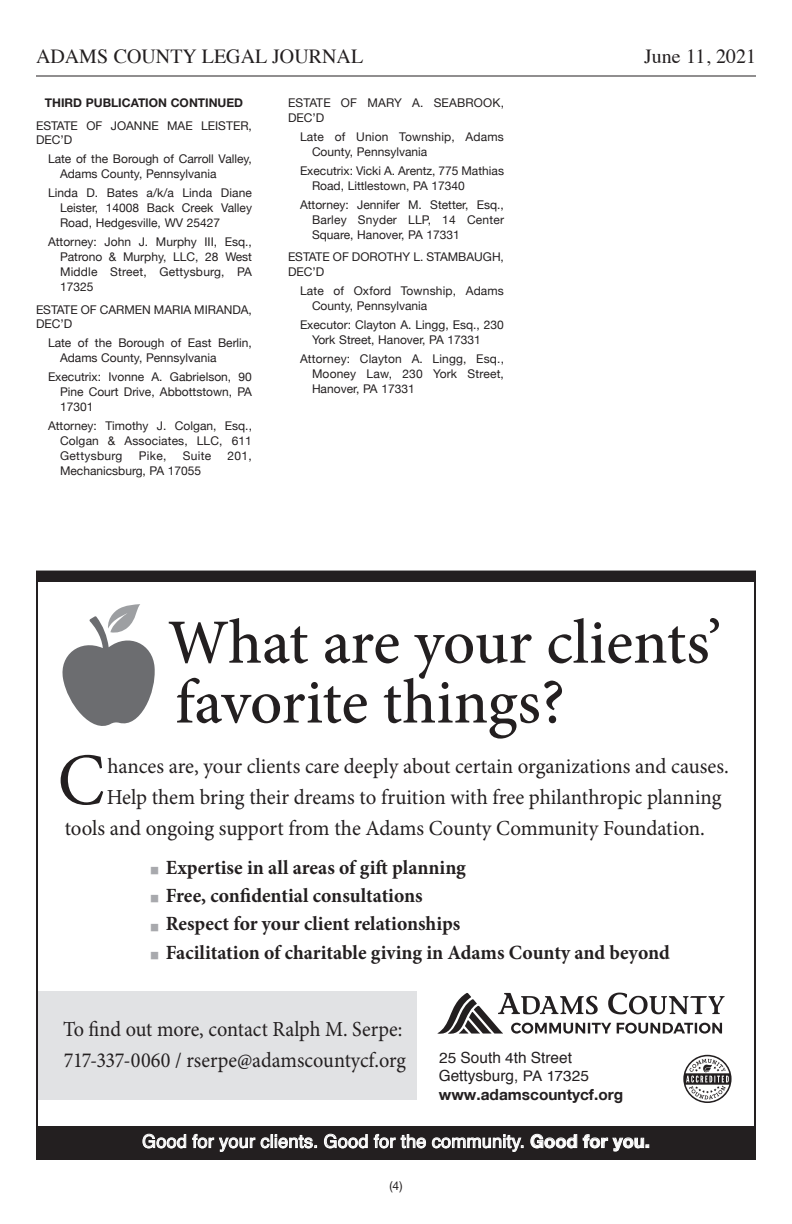
<style>
.page{position:relative;width:792px;height:1224px;background:#fff}
.page>*{position:absolute;margin:0;border:0;box-sizing:border-box;transform-origin:0 0}
.t1{font:73.8px "Minion Pro";color:#231f20;scale:.96 1}
.t2{font:500 63px/59.8px "Minion Pro";letter-spacing:-.005em;color:#231f20}
.t3{font:21.4px "Minion Pro";letter-spacing:-.005em;color:#231f20}
.t4{font:21.4px/30.8px "Minion Pro";letter-spacing:-.005em;color:#231f20;scale:.94 1}
.t5{font:700 20.2px "Minion Pro";color:#231f20}
.t6{font:20px "Times";color:#231f20}
.t7{font:18.2px "Helvetica";letter-spacing:.01em;color:#fff}
.t8{font:15.4px/18.6px "Helvetica";color:#231f20}
.t9{font:700 15.4px "Helvetica Neue";color:#231f20}
.t10{font:12px/15px "Helvetica Neue";color:#231f20}
.t11{font:700 12px "Helvetica Neue";color:#231f20}
.s1{font-weight:400;font-size:25.4px;color:#a8a9ad}
.s2{font-size:14.6px}
.s3{font-family:"Helvetica Neue";font-weight:700}
</style>
<div class="page">
<hr style="left:36px;top:76px;width:720px;height:1px;background:#231f20">
<div style="left:37px;top:1126px;width:718px;height:33px;background:#231f20"></div>
<div style="left:37px;top:991px;width:380px;height:109px;background:#e1e2e4"></div>
<div style="left:37px;top:572px;width:718px;height:10px;background:#231f20"></div>
<svg style="left:143px;top:1134px;width:43px;height:14px"></svg>
<svg style="left:192px;top:1134px;width:63px;height:18px"></svg>
<svg style="left:261px;top:1134px;width:56px;height:14px"></svg>
<svg style="left:324px;top:1134px;width:43px;height:14px"></svg>
<svg style="left:374px;top:1134px;width:21px;height:14px"></svg>
<svg style="left:401px;top:1134px;width:25px;height:14px"></svg>
<svg style="left:432px;top:1134px;width:91px;height:18px"></svg>
<svg style="left:531px;top:1134px;width:46px;height:14px"></svg>
<svg style="left:583px;top:1134px;width:66px;height:17px"></svg>
<svg style="left:62px;top:604px;width:93px;height:122px"></svg>
<svg style="left:437px;top:993px;width:288px;height:41px"></svg>
<svg style="left:683px;top:1055px;width:49px;height:48px"></svg>
<h3 class="t6" style="left:36px;top:38px;width:329px">ADAMS COUNTY LEGAL JOURNAL</h3>
<h3 class="t6" style="left:644px;top:38px;width:113px">June 11, 2021</h3>
<p class="t11" style="left:45px;top:96px;width:200px">THIRD PUBLICATION CONTINUED</p>
<p class="t10" style="left:36px;top:119px;width:217px;line-height:14.4px">ESTATE OF JOANNE MAE LEISTER,<br>DEC’D</p>
<p class="t10" style="left:60px;top:152px;width:193px;text-indent:-12px">Late of the Borough of Carroll Valley,<br>Adams County, Pennsylvania</p>
<p class="t10" style="left:60px;top:186px;width:193px;text-align:justify;text-indent:-12px">Linda D. Bates a/k/a Linda Diane Leister, 14008 Back Creek Valley Road, Hedgesville, WV 25427</p>
<p class="t10" style="left:60px;top:235px;width:194px;text-align:justify;text-indent:-12px">Attorney: John J. Murphy III, Esq., Patrono &amp; Murphy, LLC, 28 West Middle Street, Gettysburg, PA 17325</p>
<p class="t10" style="left:36px;top:303px;width:218px;line-height:14.4px">ESTATE OF CARMEN MARIA MIRANDA,<br>DEC’D</p>
<p class="t10" style="left:60px;top:336px;width:194px;text-indent:-12px">Late of the Borough of East Berlin,<br>Adams County, Pennsylvania</p>
<p class="t10" style="left:60px;top:370px;width:193px;text-align:justify;text-indent:-12px">Executrix: Ivonne A. Gabrielson, 90<br>Pine Court Drive, Abbottstown, PA 17301</p>
<p class="t10" style="left:60px;top:419px;width:194px;text-align:justify;text-indent:-12px">Attorney: Timothy J. Colgan, Esq., Colgan &amp; Associates, LLC, 611<br>Gettysburg</p>
<p class="t10" style="left:139px;top:449px;width:29px">Pike,</p>
<p class="t10" style="left:183px;top:449px;width:30px">Suite</p>
<p class="t10" style="left:228px;top:449px;width:26px">201,</p>
<p class="t10" style="left:60px;top:464px;width:143px">Mechanicsburg, PA 17055</p>
<p class="t10" style="left:288px;top:97px;width:218px;line-height:14.4px">ESTATE OF MARY A. SEABROOK,<br>DEC’D</p>
<p class="t10" style="left:312px;top:130px;width:193px;text-indent:-12px">Late of Union Township, Adams<br>County, Pennsylvania</p>
<p class="t10" style="left:312px;top:164px;width:194px;text-indent:-12px">Executrix: Vicki A. Arentz, 775 Mathias<br>Road, Littlestown, PA 17340</p>
<p class="t10" style="left:312px;top:198px;width:194px;text-align:justify;text-indent:-12px">Attorney: Jennifer M. Stetter, Esq., Barley Snyder LLP, 14 Center Square, Hanover, PA 17331</p>
<p class="t10" style="left:288px;top:250px;width:218px;line-height:14.4px">ESTATE OF DOROTHY L. STAMBAUGH,<br>DEC’D</p>
<p class="t10" style="left:312px;top:284px;width:193px;text-indent:-12px">Late of Oxford Township, Adams<br>County, Pennsylvania</p>
<p class="t10" style="left:312px;top:318px;width:193px;text-indent:-12px">Executor: Clayton A. Lingg, Esq., 230<br>York Street, Hanover, PA 17331</p>
<p class="t10" style="left:312px;top:352px;width:194px;text-align:justify;text-indent:-12px">Attorney: Clayton A. Lingg, Esq., Mooney Law, 230 York Street, Hanover, PA 17331</p>
<h2 class="t2" style="left:168px;top:613px;width:555px">What are your clients’ favorite things?</h2>
<h1 class="t1" style="left:58px;top:731px;width:51px">C</h1>
<h3 class="t3" style="left:107px;top:752px;width:623px">hances are, your clients care deeply about certain organizations and causes.</h3>
<h3 class="t3" style="left:107px;top:783px;width:616px">Help them bring their dreams to fruition with free philanthropic planning</h3>
<h3 class="t3" style="left:65px;top:814px;width:642px">tools and ongoing support from the Adams County Community Foundation.</h3>
<h3 class="t5" style="left:149px;top:854px;width:318px"><span class="s1">■</span> Expertise in all areas of gift planning</h3>
<h3 class="t5" style="left:149px;top:882px;width:275px"><span class="s1">■</span> Free, confidential consultations</h3>
<h3 class="t5" style="left:149px;top:910px;width:312px"><span class="s1">■</span> Respect for your client relationships</h3>
<h3 class="t5" style="left:149px;top:938px;width:522px"><span class="s1">■</span> Facilitation of charitable giving in Adams County and beyond</h3>
<h3 class="t4" style="left:63px;top:1014px;width:366px">To find out more, contact Ralph M. Serpe:<br>717-337-0060 / rserpe@adamscountycf.org</h3>
<p class="t8" style="left:439px;top:1049px;width:152px"><span class="s2">25</span> South <span class="s2">4</span>th Street<br>Gettysburg, <span class="s2">PA 17325</span></p>
<p class="t9" style="left:439px;top:1088px;width:186px">www.adamscountycf.org</p>
<h3 class="t7" style="left:142px;top:1129px;width:509px">Good for your clients. Good for the community. <span class="s3">Good for you.</span></h3>
<p class="t10" style="left:390px;top:1179px;width:14px">(4)</p>
</div>
